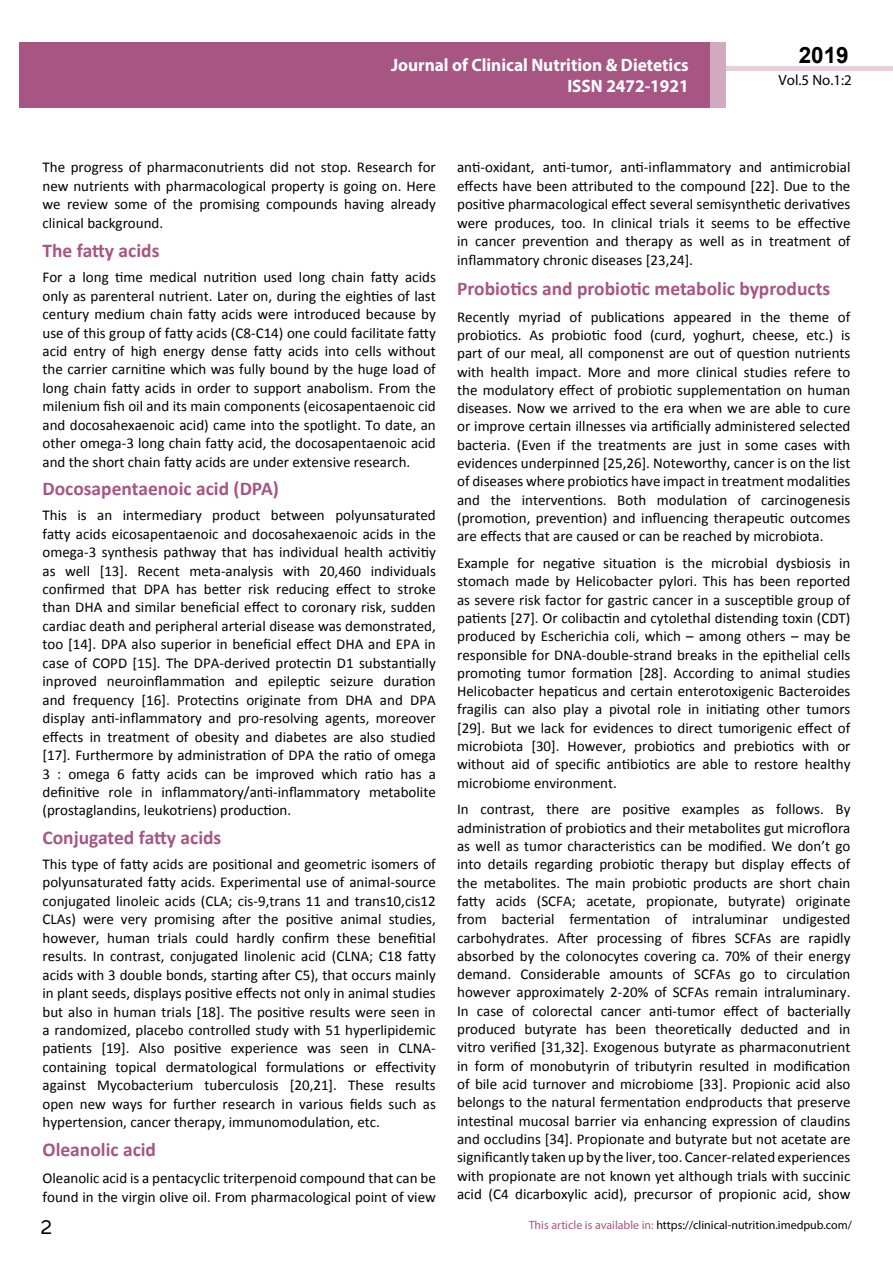
<style>
.page{position:relative;width:893px;height:1263px;background:#fff}
.page>*{position:absolute;margin:0;border:0;box-sizing:border-box;transform-origin:0 0}
.t1{font:25.5px "Tunga";color:#000}
.t2{font:700 22.5px "Arial";color:#000}
.t3{font:700 19.5px "Calibri";color:#a75583}
.t4{font:700 18px/21.6px "Myriad Pro";color:#fff;text-align:right;scale:.96 1}
.t5{font:15px/18.5px "Calibri";color:#000;text-align:justify}
.t6{font:14.85px "Myriad Pro";color:#000}
.t7{font:12px "Myriad Pro";color:#000}
.s1{color:#a75583}
</style>
<div class="page">
<div style="left:722px;top:66px;width:171px;height:5px;background:#e6d1db"></div>
<div style="left:19px;top:42px;width:706px;height:66px;background:#a75583"></div>
<div style="left:710px;top:42px;width:15px;height:66px;background:#d2a9c0"></div>
<p class="t4" style="left:391px;top:53px;width:311px">Journal of Clinical Nutrition &amp; Dietetics<br>ISSN 2472-1921</p>
<h2 class="t2" style="left:799px;top:40px;width:52px">2019</h2>
<p class="t6" style="left:779px;top:71px;width:75px">Vol.5 No.1:2</p>
<p class="t5" style="left:43px;top:158px;width:395px">The progress of pharmaconutrients did not stop. Research for new nutrients with pharmacological property is going on. Here we review some of the promising compounds having already clinical background.</p>
<h3 class="t3" style="left:43px;top:238px;width:118px">The fatty acids</h3>
<p class="t5" style="left:43px;top:268px;width:395px">For a long time medical nutrition used long chain fatty acids only as parenteral nutrient. Later on, during the eighties of last century medium chain fatty acids were introduced because by use of this group of fatty acids (C8-C14) one could facilitate fatty acid entry of high energy dense fatty acids into cells without the carrier carnitine which was fully bound by the huge load of long chain fatty acids in order to support anabolism. From the milenium fish oil and its main components (eicosapentaenoic cid and docosahexaenoic acid) came into the spotlight. To date, an other omega-3 long chain fatty acid, the docosapentaenoic acid and the short chain fatty acids are under extensive research.</p>
<h3 class="t3" style="left:43px;top:476px;width:238px">Docosapentaenoic acid (DPA)</h3>
<p class="t5" style="left:43px;top:506px;width:395px">This is an intermediary product between polyunsaturated fatty acids eicosapentaenoic and docosahexaenoic acids in the omega-3 synthesis pathway that has individual health activitiy as well [13]. Recent meta-analysis with 20,460 individuals confirmed that DPA has better risk reducing effect to stroke than DHA and similar beneficial effect to coronary risk, sudden cardiac death and peripheral arterial disease was demonstrated, too [14]. DPA also superior in beneficial effect DHA and EPA in case of COPD [15]. The DPA-derived protectin D1 substantially inproved neuroinflammation and epileptic seizure duration and frequency [16]. Protectins originate from DHA and DPA display anti-inflammatory and pro-resolving agents, moreover effects in treatment of obesity and diabetes are also studied [17]. Furthermore by administration of DPA the ratio of omega 3 : omega 6 fatty acids can be improved which ratio has a definitive role in inflammatory/anti-inflammatory metabolite (prostaglandins, leukotriens) production.</p>
<h3 class="t3" style="left:43px;top:825px;width:180px">Conjugated fatty acids</h3>
<p class="t5" style="left:43px;top:855px;width:395px">This type of fatty acids are positional and geometric isomers of polyunsaturated fatty acids. Experimental use of animal-source conjugated linoleic acids (CLA; cis-9,trans 11 and trans10,cis12<br>CLAs) were very promising after the positive animal studies, however, human trials could hardly confirm these benefitial results. In contrast, conjugated linolenic acid (CLNA; C18 fatty acids with 3 double bonds, starting after C5), that occurs mainly in plant seeds, displays positive effects not only in animal studies but also in human trials [18]. The positive results were seen in a randomized, placebo controlled study with 51 hyperlipidemic patients [19]. Also positive experience was seen in CLNA&shy;containing topical dermatological formulations or effectivity against Mycobacterium tuberculosis [20,21]. These results open new ways for further research in various fields such as hypertension, cancer therapy, immunomodulation, etc.</p>
<h3 class="t3" style="left:43px;top:1137px;width:115px">Oleanolic acid</h3>
<p class="t5" style="left:43px;top:1169px;width:395px">Oleanolic acid is a pentacyclic triterpenoid compound that can be found in the virgin olive oil. From pharmacological point of view</p>
<p class="t5" style="left:457px;top:158px;width:395px">anti-oxidant, anti-tumor, anti-inflammatory and antimicrobial effects have been attributed to the compound [22]. Due to the positive pharmacological effect several semisynthetic derivatives were produces, too. In clinical trials it seems to be effective in cancer prevention and therapy as well as in treatment of inflammatory chronic diseases [23,24].</p>
<h3 class="t3" style="left:457px;top:276px;width:375px">Probiotics and probiotic metabolic byproducts</h3>
<p class="t5" style="left:457px;top:307px;width:395px">Recently myriad of publications appeared in the theme of probiotics. As probiotic food (curd, yoghurt, cheese, etc.) is part of our meal, all componenst are out of question nutrients with health impact. More and more clinical studies refere to the modulatory effect of probiotic supplementation on human diseases. Now we arrived to the era when we are able to cure or improve certain illnesses via artificially administered selected bacteria. (Even if the treatments are just in some cases with evidences underpinned [25,26]. Noteworthy, cancer is on the list of diseases where probiotics have impact in treatment modalities and the interventions. Both modulation of carcinogenesis (promotion, prevention) and influencing therapeutic outcomes are effects that are caused or can be reached by microbiota.</p>
<p class="t5" style="left:457px;top:554px;width:395px">Example for negative situation is the microbial dysbiosis in stomach made by Helicobacter pylori. This has been reported as severe risk factor for gastric cancer in a susceptible group of patients [27]. Or colibactin and cytolethal distending toxin (CDT) produced by Escherichia coli, which – among others – may be responsible for DNA-double-strand breaks in the epithelial cells promoting tumor formation [28]. According to animal studies Helicobacter hepaticus and certain enterotoxigenic Bacteroides fragilis can also play a pivotal role in initiating other tumors [29]. But we lack for evidences to direct tumorigenic effect of microbiota [30]. However, probiotics and prebiotics with or without aid of specific antibiotics are able to restore healthy microbiome environment.</p>
<p class="t5" style="left:457px;top:800px;width:395px">In contrast, there are positive examples as follows. By administration of probiotics and their metabolites gut microflora as well as tumor characteristics can be modified. We don’t go into details regarding probiotic therapy but display effects of the metabolites. The main probiotic products are short chain fatty acids (SCFA; acetate, propionate, butyrate) originate from bacterial fermentation of intraluminar undigested carbohydrates. After processing of fibres SCFAs are rapidly absorbed by the colonocytes covering ca. 70% of their energy demand. Considerable amounts of SCFAs go to circulation however approximately 2-20% of SCFAs remain intraluminary.<br>In case of colorectal cancer anti-tumor effect of bacterially produced butyrate has been theoretically deducted and in vitro verified [31,32]. Exogenous butyrate as pharmaconutrient in form of monobutyrin of tributyrin resulted in modification of bile acid turnover and microbiome [33]. Propionic acid also belongs to the natural fermentation endproducts that preserve intestinal mucosal barrier via enhancing expression of claudins and occludins [34]. Propionate and butyrate but not acetate are significantly taken up by the liver, too. Cancer-related experiences with propionate are not known yet although trials with succinic acid (C4 dicarboxylic acid), precursor of propionic acid, show</p>
<h1 class="t1" style="left:41px;top:1210px;width:13px">2</h1>
<p class="t7" style="left:529px;top:1218px;width:325px"><span class="s1">This article is available in:</span> https://clinical-nutrition.imedpub.com/</p>
</div>
